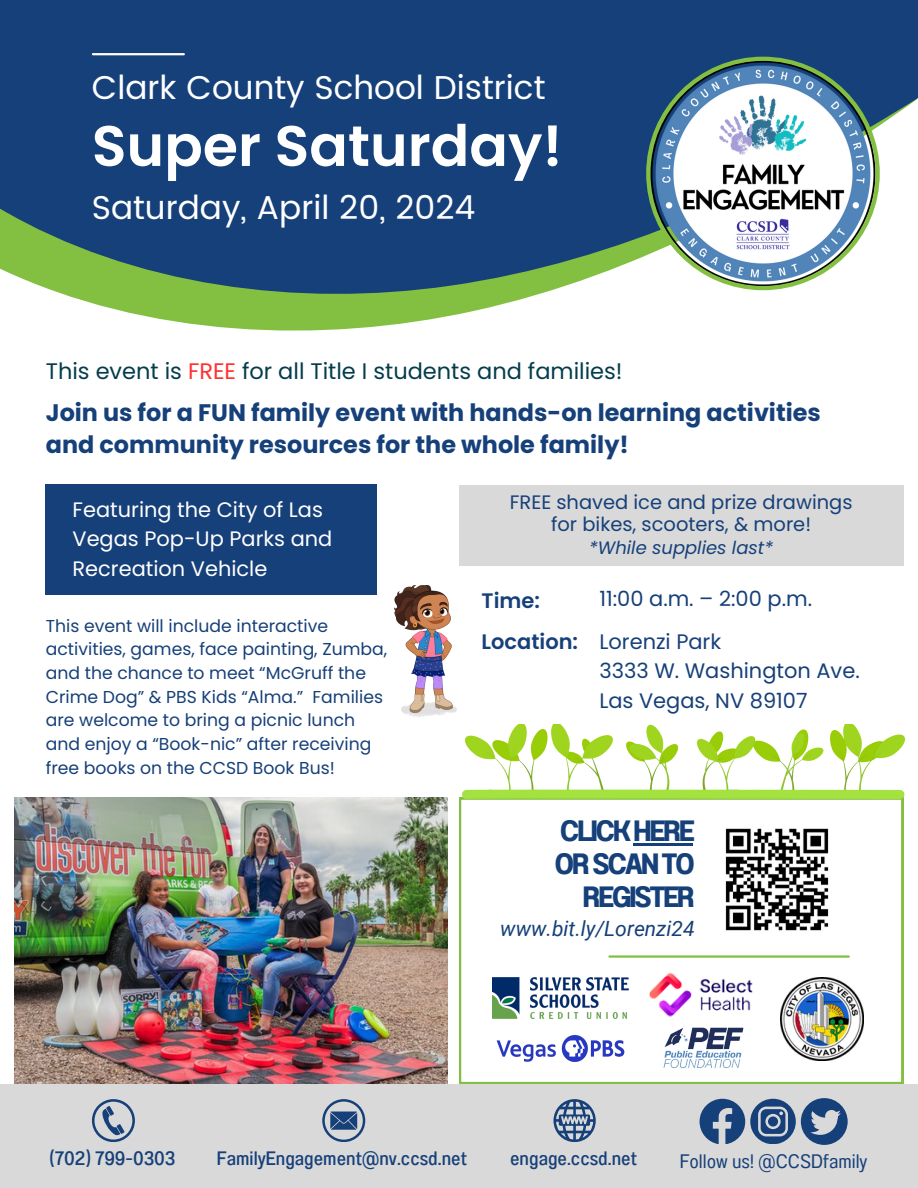
<style>
.page{position:relative;width:918px;height:1188px;background:#fff}
.page>*{position:absolute;margin:0;border:0;box-sizing:border-box;transform-origin:0 0}
.t1{font:600 57px "Poppins";color:#fff}
.t2{font:33px "Poppins";color:#fff}
.t3{font:29.4px/33px "Anantason Bold Wd 75";letter-spacing:-.065em;color:#164079;text-align:right}
.t4{font:700 23.85px/32.7px "Poppins";color:#164079}
.t5{font:22.5px "Poppins";color:#043c4b}
.t6{font:21px "Poppins";color:#164079}
.t7{font:21px/29.2px "Poppins";color:#fff}
.t8{font:italic 21px "Roboto";color:#164079}
.t9{font:600 21px "Poppins";color:#164079}
.t10{font:19.5px "Anantason Medium Wd 75";color:#164079}
.t11{font:19.5px/22.5px "Poppins";color:#164079;text-align:center}
.t12{font:19.5px "Anantason Wd 75";color:#164079}
.t13{font:italic 18px "Poppins";color:#164079}
.t14{font:17.25px/23.7px "Poppins";color:#164079}
.s1{color:#ff3131}
</style>
<div class="page">
<img style="left:15px;top:798px;width:433px;height:286px">
<svg style="left:459px;top:798px;width:444px;height:286px"></svg>
<svg style="left:106px;top:307px;width:385px;height:24px;fill:#83bf41"></svg>
<svg style="left:0;top:0;width:918px;height:307px;background:#2f587e"></svg>
<img style="left:462px;top:725px;width:442px;height:74px">
<hr style="left:609px;top:955px;width:240px;height:3px;background:#83bf41">
<svg style="left:646px;top:57px;width:234px;height:233px"></svg>
<img style="left:494px;top:1033px;width:133px;height:31px">
<img style="left:780px;top:977px;width:84px;height:83px">
<img style="left:648px;top:962px;width:111px;height:63px">
<div style="left:0;top:1084px;width:918px;height:104px;background:#d9d9d9"></div>
<svg style="left:700px;top:1099px;width:95px;height:45px"></svg>
<svg style="left:801px;top:1098px;width:47px;height:47px"></svg>
<svg style="left:92px;top:1099px;width:43px;height:43px"></svg>
<svg style="left:322px;top:1099px;width:43px;height:43px"></svg>
<svg style="left:554px;top:1099px;width:42px;height:43px"></svg>
<img style="left:712px;top:814px;width:130px;height:131px">
<div style="left:459px;top:485px;width:444px;height:81px;background:#d9d9d9"></div>
<img style="left:403px;top:706px;width:53px;height:11px">
<img style="left:394px;top:586px;width:59px;height:126px">
<img style="left:492px;top:978px;width:136px;height:40px">
<img style="left:664px;top:1028px;width:79px;height:40px">
<div style="left:46px;top:485px;width:331px;height:110px;background:#164079"></div>
<hr style="left:634px;top:843px;width:59px;height:2px;background:#164079">
<hr style="left:93px;top:53px;width:91px;height:2px;background:#fff">
<h6 class="t2" style="left:92px;top:68px;width:455px">Clark County School District</h6>
<p class="t1" style="left:92px;top:106px;width:472px">Super Saturday!</p>
<p class="t2" style="left:92px;top:188px;width:385px">Saturday, April 20, 2024</p>
<p class="t5" style="left:46px;top:355px;width:578px">This event is <span class="s1">FREE</span> for all Title I students and families!</p>
<h2 class="t4" style="left:46px;top:396px;width:777px">Join us for a FUN family event with hands-on learning activities and community resources for the whole family!</h2>
<h5 class="t7" style="left:73px;top:495px;width:261px">Featuring the City of Las<br>Vegas Pop-Up Parks and<br>Recreation Vehicle</h5>
<p class="t14" style="left:46px;top:614px;width:343px">This event will include interactive activities, games, face painting, Zumba, and the chance to meet “McGruff the Crime Dog” &amp; PBS Kids “Alma.” Families are welcome to bring a picnic lunch and enjoy a “Book-nic” after receiving free books on the CCSD Book Bus!</p>
<p class="t11" style="left:510px;top:491px;width:344px">FREE shaved ice and prize drawings for bikes, scooters, &amp; more!</p>
<p class="t13" style="left:589px;top:535px;width:185px">*While supplies last*</p>
<p class="t9" style="left:482px;top:586px;width:60px">Time:</p>
<p class="t9" style="left:482px;top:627px;width:98px">Location:</p>
<h6 class="t6" style="left:599px;top:584px;width:214px">11:00 a.m. – 2:00 p.m.</h6>
<p class="t6" style="left:599px;top:627px;width:123px">Lorenzi Park</p>
<h6 class="t6" style="left:599px;top:656px;width:262px">3333 W. Washington Ave.</h6>
<p class="t6" style="left:599px;top:686px;width:210px">Las Vegas, NV 89107</p>
<p class="t3" style="left:555px;top:814px;width:141px">CLICK HERE<br>OR SCAN TO<br>REGISTER</p>
<p class="t8" style="left:500px;top:916px;width:196px">www.bit.ly/Lorenzi24</p>
<h4 class="t10" style="left:49px;top:1147px;width:128px">(702) 799-0303</h4>
<p class="t10" style="left:217px;top:1147px;width:251px">FamilyEngagement@nv.ccsd.net</p>
<p class="t10" style="left:510px;top:1147px;width:128px">engage.ccsd.net</p>
<h5 class="t12" style="left:680px;top:1149px;width:189px">Follow us! @CCSDfamily</h5>
</div>
